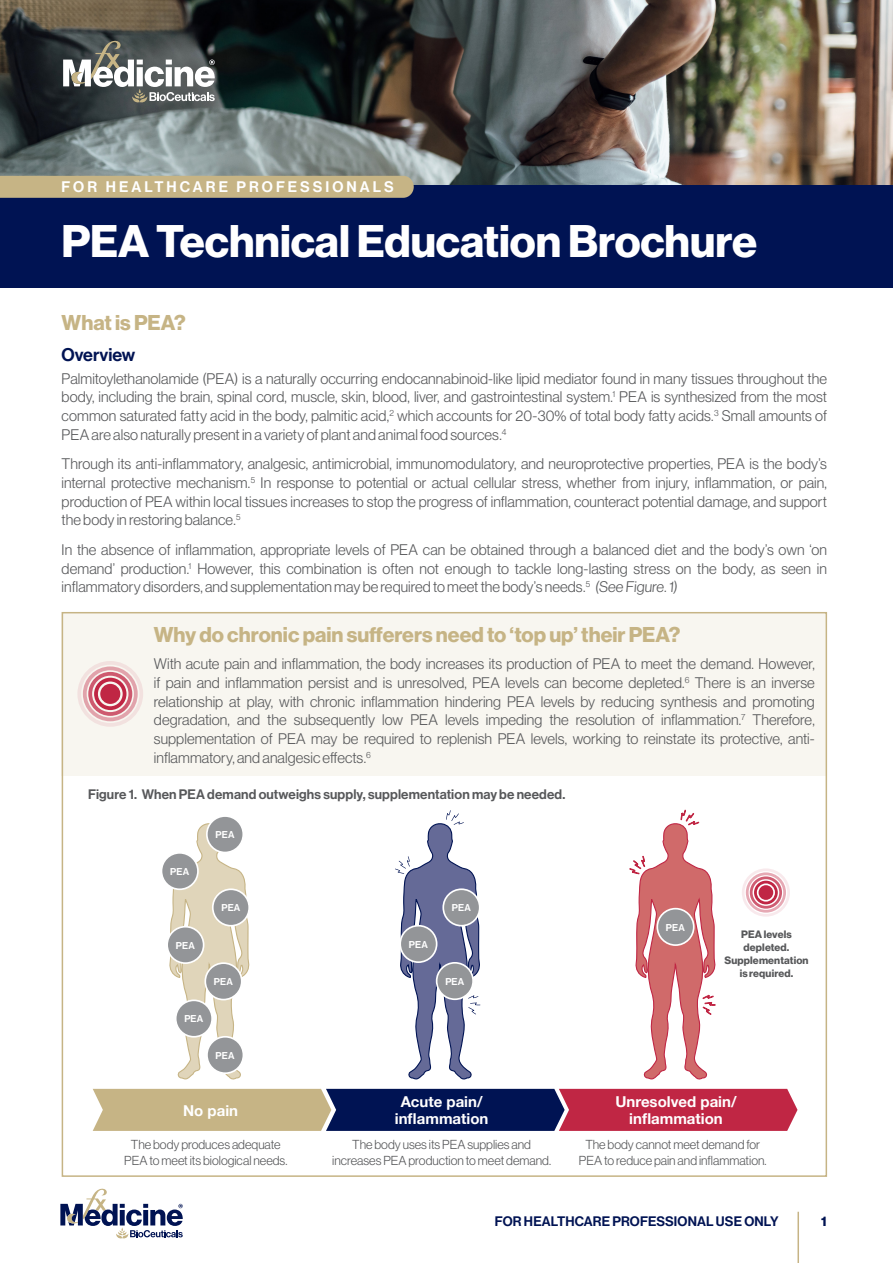
<style>
.page{position:relative;width:893px;height:1263px;background:#fff}
.page>*{position:absolute;margin:0;border:0;box-sizing:border-box;transform-origin:0 0}
.t1{font:44.7px "N Haas Grotesk DS Pro 75 Bd";color:#fff}
.t2{font:21px "N Haas Grotesk DS Pro 75 Bd";color:#c6b485}
.t3{font:18px "N Haas Grotesk DS Pro 65 Md";color:#001353}
.t4{font:15px/18.8px "N Haas Grotesk DS Pro 45 Lt";letter-spacing:.005em;color:#57585a;text-align:justify}
.t5{font:700 15px/17.2px "Helvetica Neue";color:#fff;text-align:center}
.t6{font:15px "N Haas Grotesk DS Pro 65 Md";letter-spacing:.2em;color:#fff}
.t7{font:13.5px "N Haas Grotesk DS Pro 65 Md";letter-spacing:.01em;color:#57585a}
.t8{font:13.5px "N Haas Grotesk DS Pro 65 Md";letter-spacing:.005em;color:#001353}
.t9{font:13.5px "N Haas Grotesk DS Pro 75 Bd";color:#001353}
.t10{font:12.75px/16.5px "N Haas Grotesk DS Pro 45 Lt";color:#57585a;text-align:center}
.t11{font:10.5px/13px "N Haas Grotesk DS Pro 75 Bd";letter-spacing:.015em;color:#57585a;text-align:center}
.t12{font:9.75px "N Haas Grotesk DS Pro 65 Md";letter-spacing:.015em;color:#fff}
</style>
<div class="page">
<svg style="left:60px;top:1188px;width:123px;height:51px"></svg>
<hr style="left:797px;top:1212px;width:2px;height:51px;background:#c6b485">
<img style="left:0;top:0;width:893px;height:185px">
<div style="left:0;top:185px;width:893px;height:102px;background:#001353"></div>
<div style="left:62px;top:612px;width:765px;height:164px;background:#f8f6f0"></div>
<svg style="left:169px;top:823px;width:81px;height:257px"></svg>
<svg style="left:629px;top:809px;width:87px;height:271px"></svg>
<div style="left:657px;top:909px;width:37px;height:36px;background:#939598;border-radius:50%"></div>
<div style="left:656px;top:908px;width:39px;height:38px;border:2px solid #fff;border-radius:50%"></div>
<svg style="left:395px;top:810px;width:86px;height:270px"></svg>
<svg style="left:742px;top:868px;width:48px;height:49px"></svg>
<svg style="left:93px;top:1089px;width:704px;height:42px;background:#855363"></svg>
<svg style="left:77px;top:661px;width:66px;height:66px"></svg>
<div style="left:176px;top:1000px;width:36px;height:37px;background:#939598;border-radius:50%"></div>
<div style="left:175px;top:999px;width:38px;height:38px;border:2px solid #fff;border-radius:50%"></div>
<div style="left:205px;top:963px;width:37px;height:36px;background:#939598;border-radius:50%"></div>
<div style="left:204px;top:962px;width:39px;height:38px;border:2px solid #fff;border-radius:50%"></div>
<div style="left:167px;top:927px;width:37px;height:36px;background:#939598;border-radius:50%"></div>
<div style="left:166px;top:926px;width:38px;height:38px;border:2px solid #fff;border-radius:50%"></div>
<div style="left:213px;top:889px;width:36px;height:37px;background:#939598;border-radius:50%"></div>
<div style="left:212px;top:888px;width:38px;height:38px;border:2px solid #fff;border-radius:50%"></div>
<div style="left:207px;top:816px;width:36px;height:36px;background:#939598;border-radius:50%"></div>
<div style="left:206px;top:815px;width:38px;height:38px;border:2px solid #fff;border-radius:50%"></div>
<div style="left:161px;top:853px;width:37px;height:36px;background:#939598;border-radius:50%"></div>
<div style="left:161px;top:852px;width:38px;height:38px;border:2px solid #fff;border-radius:50%"></div>
<div style="left:207px;top:1037px;width:36px;height:36px;background:#939598;border-radius:50%"></div>
<div style="left:206px;top:1036px;width:38px;height:38px;border:2px solid #fff;border-radius:50%"></div>
<svg style="left:63px;top:40px;width:152px;height:63px"></svg>
<div style="left:0;top:176px;width:414px;height:22px;background:#c6b485"></div>
<p class="t6" style="left:62px;top:178px;width:334px">FOR HEALTHCARE PROFESSIONALS</p>
<h1 class="t1" style="left:62px;top:215px;width:697px">PEA Technical Education Brochure</h1>
<h2 class="t2" style="left:62px;top:310px;width:126px">What is PEA?</h2>
<p class="t3" style="left:62px;top:344px;width:75px">Overview</p>
<p class="t4" style="left:62px;top:369px;width:767px">Palmitoylethanolamide (PEA) is a naturally occurring endocannabinoid-like lipid mediator found in many tissues throughout the body, including the brain, spinal cord, muscle, skin, blood, liver, and gastrointestinal system.<sup>1</sup> PEA is synthesized from the most common saturated fatty acid in the body, palmitic acid,<sup>2</sup> which accounts for 20-30% of total body fatty acids.<sup>3</sup> Small amounts of PEA are also naturally present in a variety of plant and animal food sources.<sup>4</sup></p>
<p class="t4" style="left:62px;top:454px;width:767px">Through its anti-inflammatory, analgesic, antimicrobial, immunomodulatory, and neuroprotective properties, PEA is the body’s internal protective mechanism.<sup>5</sup> In response to potential or actual cellular stress, whether from injury, inflammation, or pain, production of PEA within local tissues increases to stop the progress of inflammation, counteract potential damage, and support the body in restoring balance.<sup>5</sup></p>
<p class="t4" style="left:62px;top:540px;width:767px">In the absence of inflammation, appropriate levels of PEA can be obtained through a balanced diet and the body’s own ‘on demand’ production.<sup>1</sup> However, this combination is often not enough to tackle long-lasting stress on the body, as seen in inflammatory disorders, and supplementation may be required to meet the body’s needs.<sup>5</sup> (See Figure.1)</p>
<h2 class="t2" style="left:154px;top:622px;width:528px">Why do chronic pain sufferers need to ‘top up’ their PEA?</h2>
<p class="t4" style="left:154px;top:654px;width:662px">With acute pain and inflammation, the body increases its production of PEA to meet the demand. However, if pain and inflammation persist and is unresolved, PEA levels can become depleted.<sup>6</sup> There is an inverse relationship at play, with chronic inflammation hindering PEA levels by reducing synthesis and promoting degradation, and the subsequently low PEA levels impeding the resolution of inflammation.<sup>7</sup> Therefore, supplementation of PEA may be required to replenish PEA levels, working to reinstate its protective, anti&shy;inflammatory, and analgesic effects.<sup>6</sup></p>
<p class="t7" style="left:88px;top:786px;width:479px">Figure 1. When PEA demand outweighs supply, supplementation may be needed.</p>
<p class="t12" style="left:170px;top:866px;width:20px">PEA</p>
<p class="t12" style="left:215px;top:829px;width:20px">PEA</p>
<p class="t12" style="left:221px;top:902px;width:20px">PEA</p>
<p class="t12" style="left:176px;top:939px;width:20px">PEA</p>
<p class="t12" style="left:214px;top:976px;width:20px">PEA</p>
<p class="t12" style="left:184px;top:1013px;width:20px">PEA</p>
<p class="t12" style="left:216px;top:1050px;width:20px">PEA</p>
<p class="t5" style="left:183px;top:1102px;width:56px">No pain</p>
<p class="t10" style="left:124px;top:1136px;width:165px">The body produces adequate<br>PEA to meet its biological needs.</p>
<p class="t12" style="left:409px;top:938px;width:20px">PEA</p>
<p class="t12" style="left:452px;top:902px;width:20px">PEA</p>
<p class="t12" style="left:445px;top:976px;width:20px">PEA</p>
<p class="t12" style="left:666px;top:921px;width:20px">PEA</p>
<p class="t11" style="left:724px;top:928px;width:86px">PEA levels depleted.<br>Supplementation is required.</p>
<p class="t5" style="left:395px;top:1093px;width:95px">Acute pain/ inflammation</p>
<p class="t5" style="left:615px;top:1093px;width:123px">Unresolved pain/ inflammation</p>
<p class="t10" style="left:579px;top:1136px;width:189px">The body cannot meet demand for<br>PEA to reduce pain and inflammation.</p>
<p class="t10" style="left:332px;top:1136px;width:220px">The body uses its PEA supplies and increases PEA production to meet demand.</p>
<p class="t8" style="left:495px;top:1213px;width:285px">FOR HEALTHCARE PROFESSIONAL USE ONLY</p>
<p class="t9" style="left:821px;top:1213px;width:7px">1</p>
</div>
